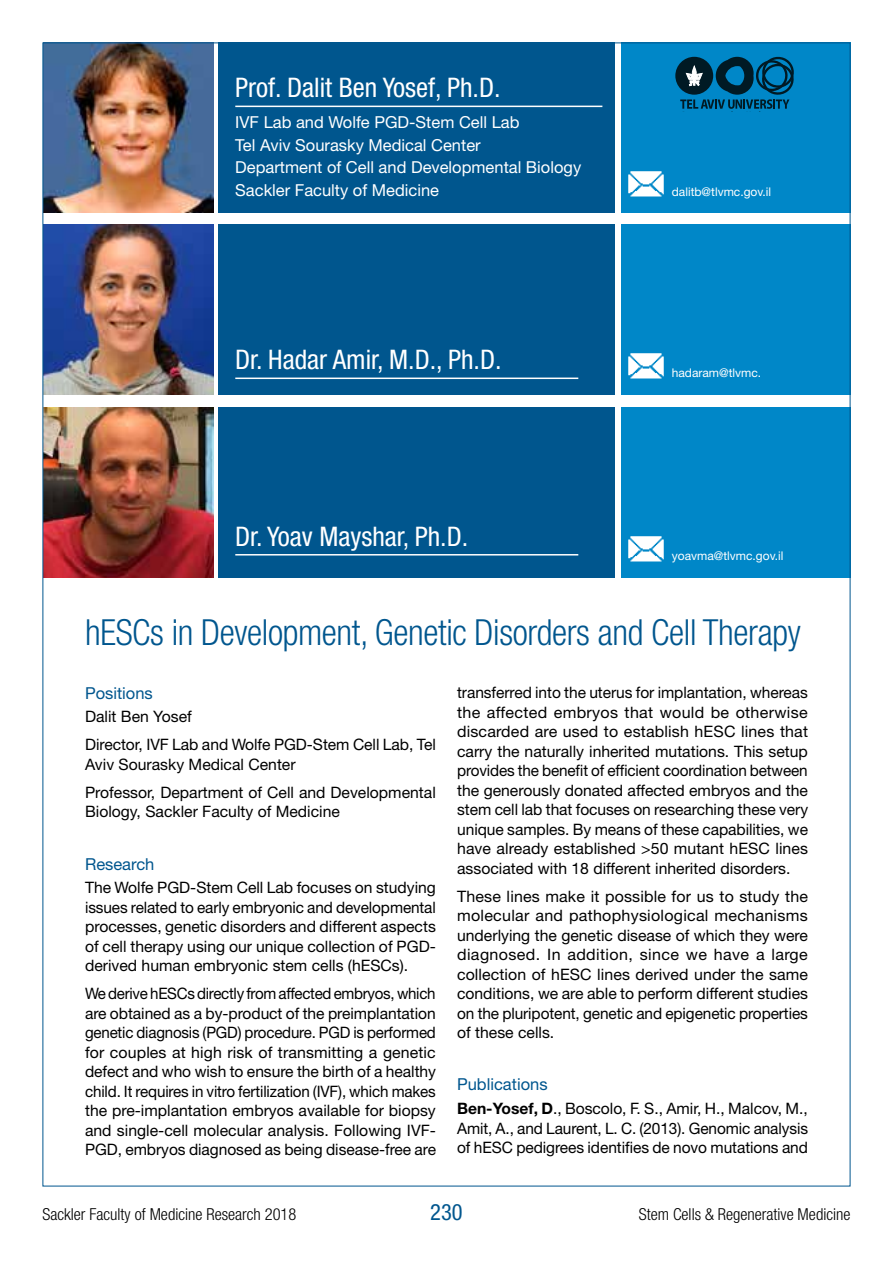
<style>
.page{position:relative;width:893px;height:1263px;background:#fff}
.page>*{position:absolute;margin:0;border:0;box-sizing:border-box;transform-origin:0 0}
.t1{font:300 condensed 36px "Helvetica Neue LT Std";letter-spacing:-.01em;color:#00568e}
.t2{font:condensed 27px "Helvetica Neue LT Std";color:#fff}
.t3{font:condensed 22.5px "Helvetica Neue LT Std";color:#00568e}
.t4{font:16.5px/22.5px "Helvetica Neue LT Std";color:#fff}
.t5{font:300 condensed 16.5px "Helvetica Neue LT Std";color:#000}
.t6{font:16.5px "Helvetica Neue LT Std";color:#00568e}
.t7{font:15.75px/19.5px "Helvetica Neue LT Std";color:#000;text-align:justify}
.t8{font:15.75px/19.5px "Helvetica Neue LT Std";color:#000;text-align:justify;scale:.96 1}
.t9{font:12px "Helvetica Neue LT Std";color:#fff}
.s1{font-weight:700}
</style>
<div class="page">
<div style="left:218px;top:43px;width:397px;height:170px;background:#00568e"></div>
<div style="left:621px;top:43px;width:229px;height:170px;background:#0087c8"></div>
<img style="left:628px;top:171px;width:36px;height:26px">
<svg style="left:675px;top:57px;width:38px;height:38px"></svg>
<svg style="left:680px;top:56px;width:114px;height:53px"></svg>
<img style="left:45px;top:224px;width:169px;height:170px">
<img style="left:45px;top:407px;width:169px;height:170px">
<div style="left:621px;top:224px;width:229px;height:170px;background:#0087c8"></div>
<div style="left:621px;top:407px;width:229px;height:170px;background:#0087c8"></div>
<img style="left:628px;top:353px;width:36px;height:26px">
<img style="left:628px;top:536px;width:36px;height:26px">
<div style="left:218px;top:224px;width:397px;height:170px;background:#00568e"></div>
<div style="left:218px;top:407px;width:397px;height:170px;background:#00568e"></div>
<hr style="left:235px;top:106px;width:367px;height:1px;background:#fff">
<hr style="left:235px;top:378px;width:343px;height:1px;background:#fff">
<hr style="left:235px;top:554px;width:343px;height:1px;background:#fff">
<img style="left:45px;top:45px;width:169px;height:168px">
<h2 class="t2" style="left:235px;top:72px;width:267px">Prof. Dalit Ben Yosef, Ph.D.</h2>
<p class="t4" style="left:235px;top:111px;width:347px">IVF Lab and Wolfe PGD-Stem Cell Lab<br>Tel Aviv Sourasky Medical Center<br>Department of Cell and Developmental Biology Sackler Faculty of Medicine</p>
<h2 class="t2" style="left:235px;top:344px;width:268px">Dr. Hadar Amir, M.D., Ph.D.</h2>
<h2 class="t2" style="left:235px;top:520px;width:234px">Dr. Yoav Mayshar, Ph.D.</h2>
<p class="t9" style="left:672px;top:184px;width:101px">dalitb@tlvmc.gov.il</p>
<p class="t9" style="left:672px;top:366px;width:91px">hadaram@tlvmc.</p>
<p class="t9" style="left:672px;top:549px;width:113px">yoavma@tlvmc.gov.il</p>
<h1 class="t1" style="left:85px;top:612px;width:717px">hESCs in Development, Genetic Disorders and Cell Therapy</h1>
<p class="t6" style="left:85px;top:683px;width:69px">Positions</p>
<p class="t7" style="left:85px;top:702px;width:352px;line-height:28px">Dalit Ben Yosef<br>Director, IVF Lab and Wolfe PGD-Stem Cell Lab, Tel</p>
<p class="t7" style="left:85px;top:750px;width:352px;line-height:28px">Aviv Sourasky Medical Center<br>Professor, Department of Cell and Developmental</p>
<p class="t7" style="left:85px;top:802px;width:256px">Biology, Sackler Faculty of Medicine</p>
<p class="t6" style="left:85px;top:854px;width:71px">Research</p>
<p class="t7" style="left:85px;top:878px;width:352px">The Wolfe PGD-Stem Cell Lab focuses on studying issues related to early embryonic and developmental processes, genetic disorders and different aspects of cell therapy using our unique collection of PGD&shy;derived human embryonic stem cells (hESCs).</p>
<p class="t8" style="left:85px;top:984px;width:367px">We derive hESCs directly from affected embryos, which are obtained as a by-product of the preimplantation genetic diagnosis (PGD) procedure. PGD is performed for couples at high risk of transmitting a genetic defect and who wish to ensure the birth of a healthy child. It requires in vitro fertilization (IVF), which makes the pre-implantation embryos available for biopsy and single-cell molecular analysis. Following IVF-PGD, embryos diagnosed as being disease-free are</p>
<p class="t7" style="left:457px;top:682px;width:352px">transferred into the uterus for implantation, whereas the affected embryos that would be otherwise discarded are used to establish hESC lines that carry the naturally inherited mutations. This setup provides the benefit of efficient coordination between the generously donated affected embryos and the stem cell lab that focuses on researching these very unique samples. By means of these capabilities, we have already established &gt;50 mutant hESC lines associated with 18 different inherited disorders.</p>
<p class="t7" style="left:457px;top:886px;width:352px">These lines make it possible for us to study the molecular and pathophysiological mechanisms underlying the genetic disease of which they were diagnosed. In addition, since we have a large collection of hESC lines derived under the same conditions, we are able to perform different studies on the pluripotent, genetic and epigenetic properties of these cells.</p>
<p class="t6" style="left:457px;top:1074px;width:92px">Publications</p>
<p class="t7" style="left:457px;top:1098px;width:352px"><span class="s1">Ben-Yosef, D</span>., Boscolo, F. S., Amir, H., Malcov, M., Amit, A., and Laurent, L. C. (2013). Genomic analysis of hESC pedigrees identifies de novo mutations and</p>
<p class="t5" style="left:43px;top:1205px;width:255px">Sackler Faculty of Medicine Research 2018</p>
<h3 class="t3" style="left:430px;top:1199px;width:34px">230</h3>
<p class="t5" style="left:639px;top:1205px;width:213px">Stem Cells &amp; Regenerative Medicine</p>
</div>
